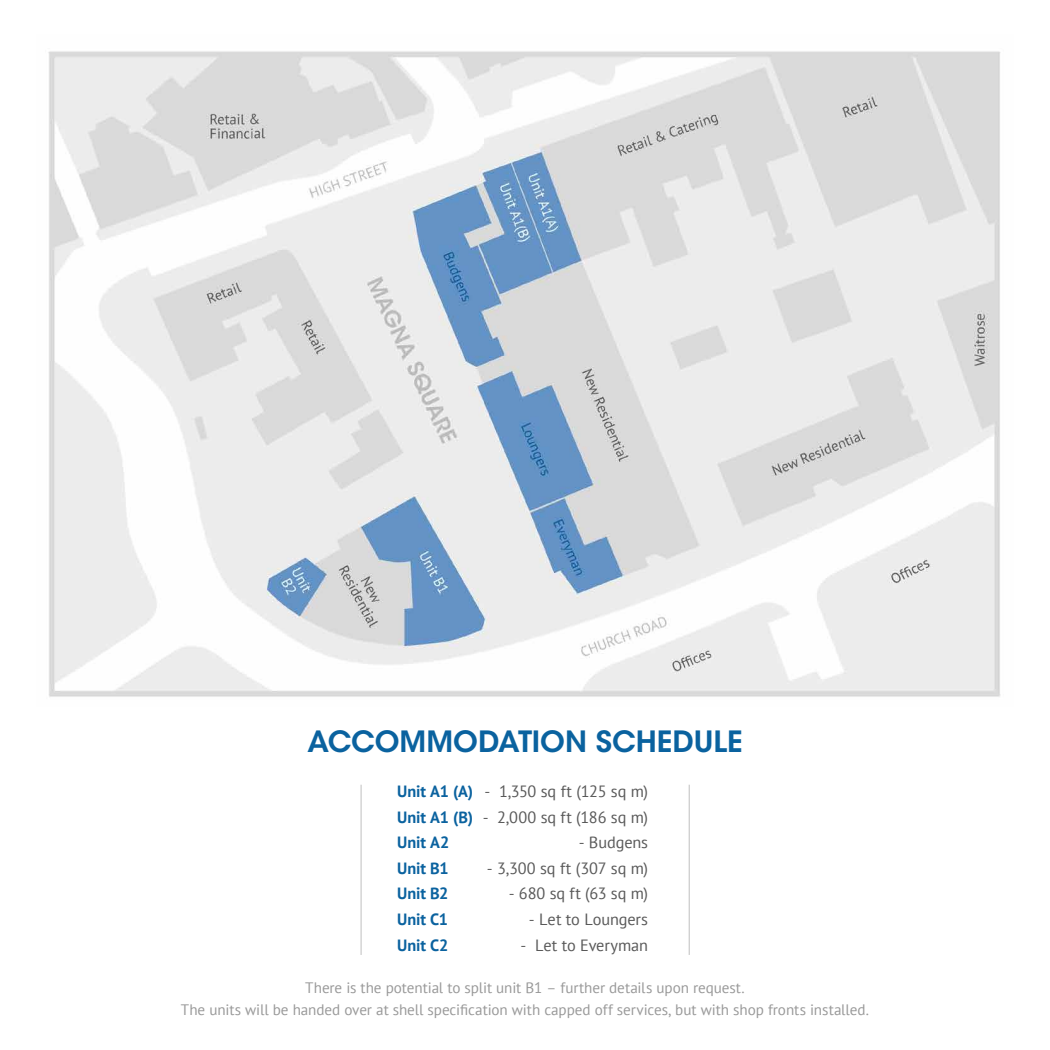
<style>
.page{position:relative;width:1050px;height:1050px;background:#fff}
.page>*{position:absolute;margin:0;border:0;box-sizing:border-box;transform-origin:0 0}
.t1{font:600 29.14px "ITC Avant Garde Std";color:#0a629f}
.t2{font:16.28px "PT Sans";letter-spacing:-.005em;color:#595959}
.t3{font:700 16.28px/25.6px "PT Sans";letter-spacing:-.005em;color:#0a629f}
.t4{font:15.14px/22.1px "PT Sans";letter-spacing:-.005em;color:#999;text-align:center}
</style>
<div class="page">
<img style="left:48px;top:51px;width:953px;height:646px">
<hr style="left:361px;top:785px;width:1px;height:170px;background:#bfbfbf">
<hr style="left:689px;top:785px;width:1px;height:170px;background:#bfbfbf">
<h1 class="t1" style="left:307px;top:723px;width:437px">ACCOMMODATION SCHEDULE</h1>
<p class="t3" style="left:397px;top:778px;width:78px">Unit A1 (A)<br>Unit A1 (B)<br>Unit A2<br>Unit B1<br>Unit B2<br>Unit C1<br>Unit C2</p>
<p class="t2" style="left:485px;top:781px;width:165px">- 1,350 sq ft (125 sq m)</p>
<p class="t2" style="left:483px;top:806px;width:167px">- 2,000 sq ft (186 sq m)</p>
<p class="t2" style="left:579px;top:832px;width:71px">- Budgens</p>
<p class="t2" style="left:487px;top:858px;width:163px">- 3,300 sq ft (307 sq m)</p>
<p class="t2" style="left:509px;top:883px;width:141px">- 680 sq ft (63 sq m)</p>
<p class="t2" style="left:529px;top:909px;width:121px">- Let to Loungers</p>
<p class="t2" style="left:521px;top:935px;width:129px">- Let to Everyman</p>
<p class="t4" style="left:181px;top:976px;width:690px">There is the potential to split unit B1 – further details upon request.<br>The units will be handed over at shell specification with capped off services, but with shop fronts installed.</p>
</div>
